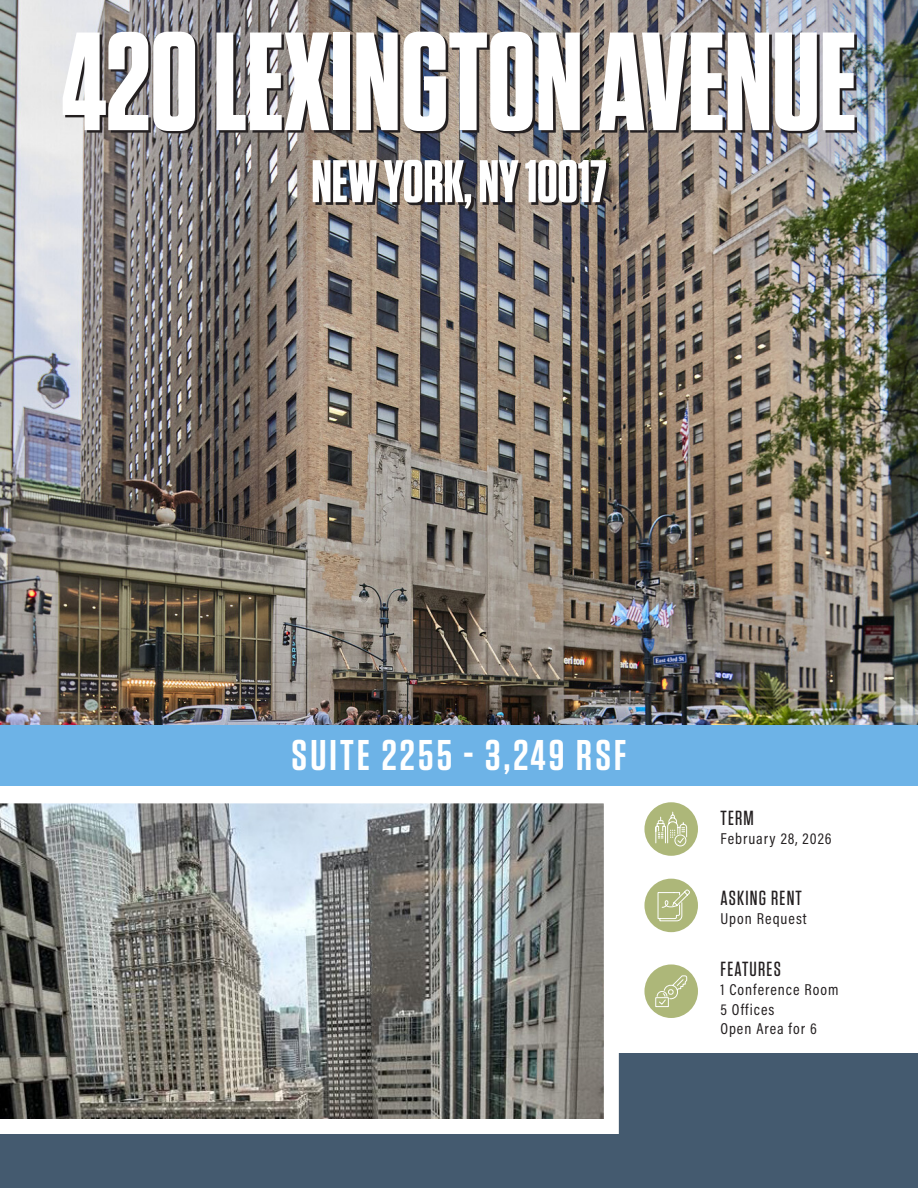
<style>
.page{position:relative;width:918px;height:1188px;background:#fff}
.page>*{position:absolute;margin:0;border:0;box-sizing:border-box;transform-origin:0 0}
.t1{font:700 139.5px "Tungsten Narrow";color:#fff}
.t2{font:700 60px "Tungsten Narrow";color:#fff}
.t3{font:600 42.9px "Tungsten";letter-spacing:.075em;color:#fff}
.t4{font:500 20.4px "Tungsten";letter-spacing:.06em;color:#231f20}
.t5{font:15.9px/19px "Acumin Pro Cond";letter-spacing:.06em;color:#231f20}
</style>
<div class="page">
<div style="left:0;top:724px;width:918px;height:62px;background:#6db3e7"></div>
<img style="left:0;top:0;width:918px;height:724px">
<div style="left:0;top:1053px;width:918px;height:135px;background:#445a6f"></div>
<svg style="left:0;top:803px;width:619px;height:331px;background:#8b8d8b"></svg>
<div style="left:644px;top:802px;width:54px;height:54px;background:#adb779;border-radius:50%"></div>
<svg style="left:655px;top:811px;width:32px;height:36px"></svg>
<div style="left:644px;top:879px;width:54px;height:53px;background:#adb779;border-radius:50%"></div>
<svg style="left:657px;top:889px;width:33px;height:33px"></svg>
<div style="left:644px;top:964px;width:54px;height:54px;background:#adb779;border-radius:50%"></div>
<svg style="left:655px;top:975px;width:32px;height:32px"></svg>
<img style="left:65px;top:34px;width:792px;height:178px">
<h1 class="t1" style="left:61px;top:11px;width:797px">420 LEXINGTON AVENUE</h1>
<h2 class="t2" style="left:311px;top:151px;width:297px">NEW YORK, NY 10017</h2>
<h3 class="t3" style="left:292px;top:733px;width:336px">SUITE 2255 - 3,249 RSF</h3>
<p class="t4" style="left:720px;top:808px;width:35px">TERM</p>
<p class="t5" style="left:720px;top:829px;width:113px">February 28, 2026</p>
<p class="t4" style="left:720px;top:887px;width:83px">ASKING RENT</p>
<p class="t5" style="left:720px;top:908px;width:88px">Upon Request</p>
<p class="t4" style="left:720px;top:959px;width:62px">FEATURES</p>
<p class="t5" style="left:720px;top:980px;width:120px">1 Conference Room<br>5 Offices<br>Open Area for 6</p>
</div>
